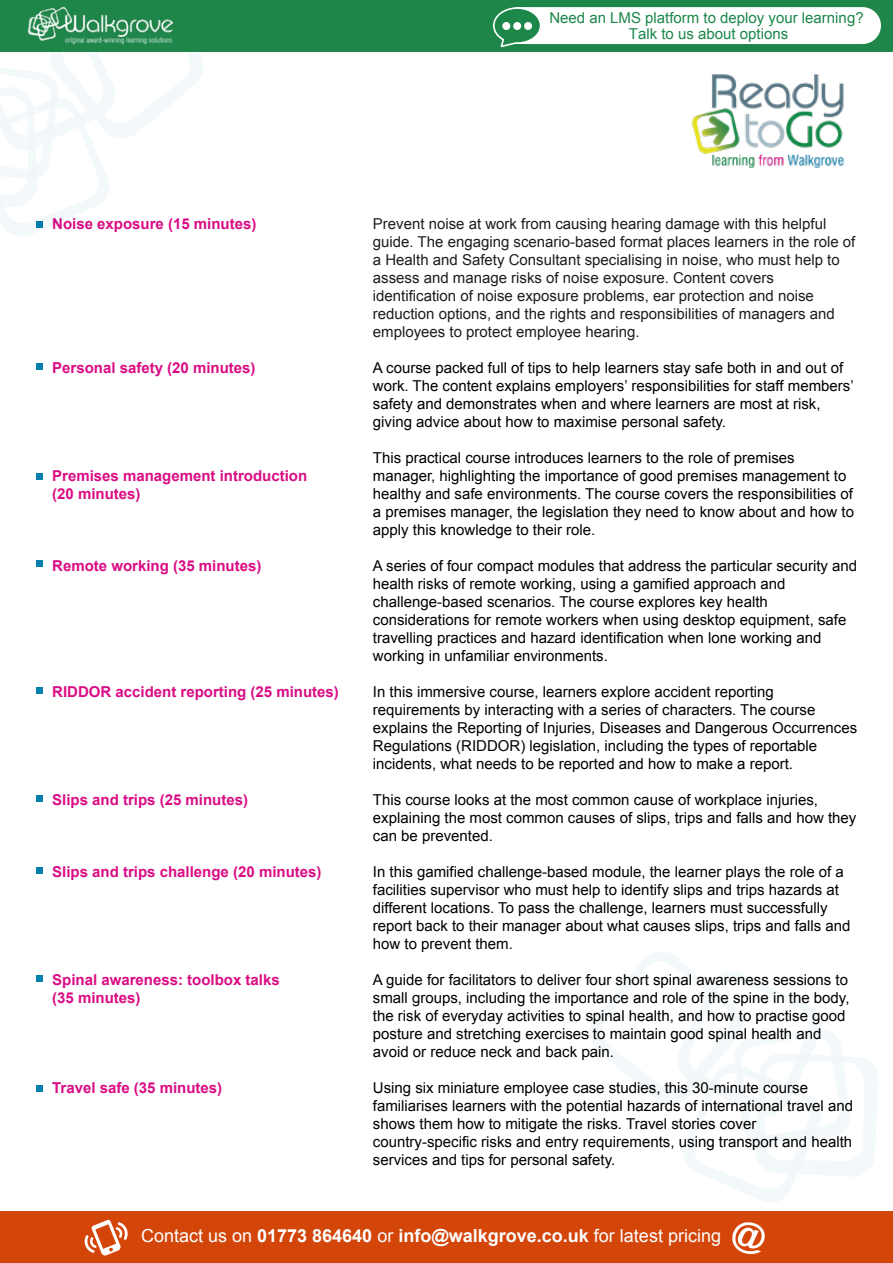
<style>
.page{position:relative;width:893px;height:1263px;background:#fff}
.page>*{position:absolute;margin:0;border:0;box-sizing:border-box;transform-origin:0 0}
.t1{font:700 18px "Arial";color:#fff}
.t2{font:15px/18px "Arial";color:#000}
.t3{font:15px/18px "Arial";color:#1d1d1b}
.t4{font:700 15px/18px "Arial";color:#da0c84}
.t5{font:15px/16.5px "Arial";color:#1c8749;text-align:center}
.s1{font-weight:400}
</style>
<div class="page">
<div style="left:36px;top:363px;width:7px;height:7px;background:#017fad"></div>
<div style="left:36px;top:473px;width:7px;height:6px;background:#017fad"></div>
<div style="left:36px;top:560px;width:7px;height:7px;background:#017fad"></div>
<div style="left:36px;top:795px;width:7px;height:7px;background:#017fad"></div>
<div style="left:36px;top:687px;width:7px;height:7px;background:#017fad"></div>
<div style="left:36px;top:867px;width:7px;height:7px;background:#017fad"></div>
<div style="left:36px;top:975px;width:7px;height:7px;background:#017fad"></div>
<div style="left:36px;top:1085px;width:7px;height:6px;background:#017fad"></div>
<svg style="left:590px;top:952px;width:288px;height:250px"></svg>
<svg style="left:0;top:51px;width:203px;height:185px"></svg>
<div style="left:0;top:0;width:893px;height:51px;background:#1d8648"></div>
<div style="left:0;top:1211px;width:893px;height:52px;background:#d34509"></div>
<svg style="left:84px;top:1219px;width:44px;height:37px"></svg>
<div style="left:500px;top:7px;width:381px;height:37px;background:#fff;border-radius:18px"></div>
<svg style="left:493px;top:7px;width:49px;height:40px"></svg>
<img style="left:27px;top:6px;width:147px;height:39px">
<img style="left:685px;top:51px;width:178px;height:118px">
<p class="t5" style="left:549px;top:9px;width:316px">Need an LMS platform to deploy your learning?<br>Talk to us about options</p>
<p class="t4" style="left:52px;top:215px;width:206px">Noise exposure (15 minutes)</p>
<p class="t4" style="left:52px;top:359px;width:205px">Personal safety (20 minutes)</p>
<p class="t4" style="left:52px;top:467px;width:257px">Premises management introduction (20 minutes)</p>
<p class="t4" style="left:52px;top:557px;width:211px">Remote working (35 minutes)</p>
<p class="t4" style="left:52px;top:683px;width:288px">RIDDOR accident reporting (25 minutes)</p>
<p class="t4" style="left:52px;top:791px;width:197px">Slips and trips (25 minutes)</p>
<p class="t4" style="left:52px;top:863px;width:271px">Slips and trips challenge (20 minutes)</p>
<p class="t4" style="left:52px;top:971px;width:229px">Spinal awareness: toolbox talks (35 minutes)</p>
<p class="t4" style="left:52px;top:1079px;width:172px">Travel safe (35 minutes)</p>
<p class="t3" style="left:373px;top:215px;width:484px">Prevent noise at work from causing hearing damage with this helpful guide. The engaging scenario-based format places learners in the role of a Health and Safety Consultant specialising in noise, who must help to assess and manage risks of noise exposure. Content covers identification of noise exposure problems, ear protection and noise reduction options, and the rights and responsibilities of managers and employees to protect employee hearing.</p>
<p class="t2" style="left:373px;top:359px;width:482px">A course packed full of tips to help learners stay safe both in and out of work. The content explains employers’ responsibilities for staff members’ safety and demonstrates when and where learners are most at risk, giving advice about how to maximise personal safety.</p>
<p class="t2" style="left:373px;top:449px;width:483px">This practical course introduces learners to the role of premises manager, highlighting the importance of good premises management to healthy and safe environments. The course covers the responsibilities of a premises manager, the legislation they need to know about and how to apply this knowledge to their role.</p>
<p class="t2" style="left:373px;top:557px;width:486px">A series of four compact modules that address the particular security and health risks of remote working, using a gamified approach and challenge-based scenarios. The course explores key health considerations for remote workers when using desktop equipment, safe travelling practices and hazard identification when lone working and working in unfamiliar environments.</p>
<p class="t2" style="left:373px;top:683px;width:486px">In this immersive course, learners explore accident reporting requirements by interacting with a series of characters. The course explains the Reporting of Injuries, Diseases and Dangerous Occurrences Regulations (RIDDOR) legislation, including the types of reportable incidents, what needs to be reported and how to make a report.</p>
<p class="t2" style="left:373px;top:791px;width:485px">This course looks at the most common cause of workplace injuries, explaining the most common causes of slips, trips and falls and how they can be prevented.</p>
<p class="t2" style="left:373px;top:863px;width:479px">In this gamified challenge-based module, the learner plays the role of a facilities supervisor who must help to identify slips and trips hazards at different locations. To pass the challenge, learners must successfully report back to their manager about what causes slips, trips and falls and how to prevent them.</p>
<p class="t2" style="left:373px;top:971px;width:478px">A guide for facilitators to deliver four short spinal awareness sessions to small groups, including the importance and role of the spine in the body, the risk of everyday activities to spinal health, and how to practise good posture and stretching exercises to maintain good spinal health and avoid or reduce neck and back pain.</p>
<p class="t2" style="left:373px;top:1079px;width:482px">Using six miniature employee case studies, this 30-minute course familiarises learners with the potential hazards of international travel and shows them how to mitigate the risks. Travel stories cover country-specific risks and entry requirements, using transport and health services and tips for personal safety.</p>
<p class="t1" style="left:141px;top:1223px;width:581px"><span class="s1">Contact us on</span> 01773 864640 <span class="s1">or</span> info@walkgrove.co.uk <span class="s1">for latest pricing</span></p>
</div>
